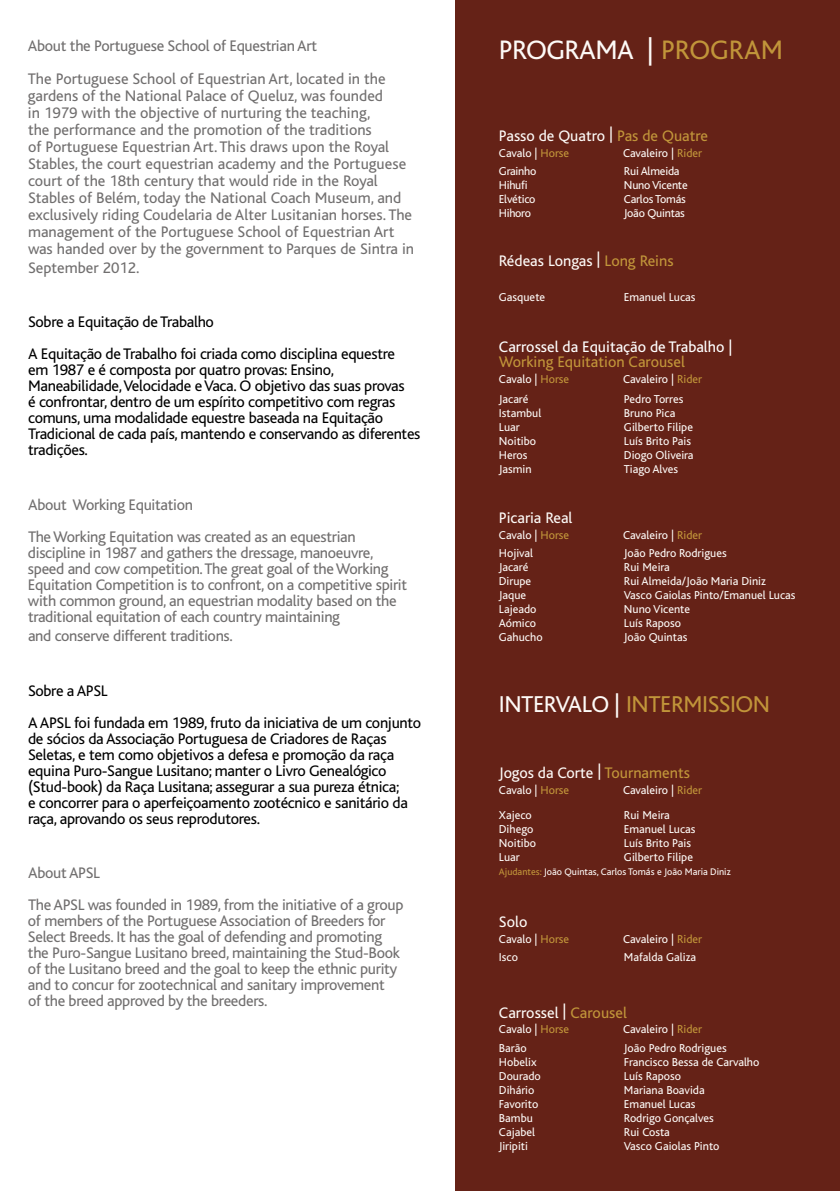
<style>
.page{position:relative;width:840px;height:1191px;background:#fff}
.page>*{position:absolute;margin:0;border:0;box-sizing:border-box;transform-origin:0 0}
.t1{font:28px "Bliss";letter-spacing:-.02em;color:#fdfaf7}
.t2{font:24px "Bliss";letter-spacing:-.02em;color:#c1953a}
.t3{font:16px/16px "Bliss";letter-spacing:-.02em;color:#716f6f}
.t4{font:16px/16px "Bliss";letter-spacing:-.02em;color:#000}
.t5{font:16px/17px "Bliss";color:#716f6f}
.t6{font:16px "Bliss";color:#fdfaf7}
.t7{font:16px "Bliss";color:#fff}
.t8{font:16px "Bliss";color:#c1953a}
.t9{font:12px/14px "Bliss";color:#fdfaf7}
.t10{font:12px/14px "Bliss";letter-spacing:-.02em;color:#fdfaf7}
.t11{font:10px "Bliss";color:#fdfaf7}
.s1{color:#c1953a}
.s2{color:#fdfaf7}
</style>
<div class="page">
<div style="left:455px;top:0;width:384px;height:1191px;background:#652217"></div>
<p class="t3" style="left:28px;top:29px;width:359px;line-height:33px">About the Portuguese School of Equestrian Art<br>The Portuguese School of Equestrian Art, located in the</p>
<p class="t5" style="left:28px;top:87px;width:387px">gardens of the National Palace of Queluz, was founded<br>in 1979 with the objective of nurturing the teaching,<br>the performance and the promotion of the traditions<br>of Portuguese Equestrian Art. This draws upon the Royal Stables, the court equestrian academy and the Portuguese court of the 18th century that would ride in the Royal Stables of Belém, today the National Coach Museum, and exclusively riding Coudelaria de Alter Lusitanian horses. The management of the Portuguese School of Equestrian Art was handed over by the government to Parques de Sintra in</p>
<p class="t5" style="left:28px;top:259px;width:113px">September 2012.</p>
<p class="t4" style="left:28px;top:306px;width:368px;line-height:32px">Sobre a Equitação de Trabalho<br>A Equitação de Trabalho foi criada como disciplina equestre</p>
<p class="t4" style="left:28px;top:362px;width:393px">em 1987 e é composta por quatro provas: Ensino, Maneabilidade,Velocidade eVaca. O objetivo das suas provas<br>é confrontar, dentro de um espírito competitivo com regras comuns, uma modalidade equestre baseada na Equitação Tradicional de cada país, mantendo e conservando as diferentes tradições.</p>
<p class="t3" style="left:28px;top:489px;width:329px;line-height:32px">About Working Equitation<br>TheWorking Equitation was created as an equestrian</p>
<p class="t3" style="left:28px;top:545px;width:380px">discipline in 1987 and gathers the dressage, manoeuvre, speed and cow competition.The great goal of theWorking Equitation Competition is to confront, on a competitive spirit with common ground, an equestrian modality based on the traditional equitation of each country maintaining</p>
<p class="t3" style="left:28px;top:628px;width:206px">and conserve different traditions.</p>
<p class="t4" style="left:28px;top:674px;width:394px;line-height:32px">Sobre a APSL<br>A APSL foi fundada em 1989, fruto da iniciativa de um conjunto</p>
<p class="t4" style="left:28px;top:730px;width:381px">de sócios da Associação Portuguesa de Criadores de Raças Seletas, e tem como objetivos a defesa e promoção da raça equina Puro-Sangue Lusitano; manter o Livro Genealógico (Stud-book) da Raça Lusitana; assegurar a sua pureza étnica; e concorrer para o aperfeiçoamento zootécnico e sanitário da raça, aprovando os seus reprodutores.</p>
<p class="t3" style="left:28px;top:857px;width:377px;line-height:32px">About APSL<br>The APSL was founded in 1989, from the initiative of a group</p>
<p class="t3" style="left:28px;top:913px;width:373px">of members of the Portuguese Association of Breeders for Select Breeds. It has the goal of defending and promoting the Puro-Sangue Lusitano breed, maintaining the Stud-Book of the Lusitano breed and the goal to keep the ethnic purity and to concur for zootechnical and sanitary improvement of the breed approved by the breeders.</p>
<h1 class="t1" style="left:498px;top:35px;width:285px">PROGRAMA | <span class="s1">PROGRAM</span></h1>
<p class="t6" style="left:498px;top:128px;width:211px">Passo de Quatro | <span class="s1">Pas de Quatre</span></p>
<p class="t9" style="left:498px;top:146px;width:72px">Cavalo | <span class="s1">Horse</span></p>
<p class="t9" style="left:622px;top:146px;width:81px">Cavaleiro | <span class="s1">Rider</span></p>
<p class="t10" style="left:498px;top:165px;width:39px">Grainho<br>Hihufi<br>Elvético<br>Hihoro</p>
<p class="t10" style="left:623px;top:165px;width:65px">Rui Almeida<br>NunoVicente<br>Carlos Tomás<br>João Quintas</p>
<p class="t6" style="left:498px;top:252px;width:176px">Rédeas Longas | <span class="s1">Long Reins</span></p>
<p class="t9" style="left:498px;top:290px;width:48px">Gasquete</p>
<p class="t9" style="left:623px;top:290px;width:73px">Emanuel Lucas</p>
<p class="t7" style="left:498px;top:338px;width:235px">Carrossel da Equitação de Trabalho |</p>
<p class="t8" style="left:498px;top:354px;width:187px">Working Equitation Carousel</p>
<p class="t9" style="left:498px;top:372px;width:72px">Cavalo | <span class="s1">Horse</span></p>
<p class="t9" style="left:622px;top:369px;width:81px;line-height:20.2px">Cavaleiro | <span class="s1">Rider<br></span>Pedro Torres</p>
<p class="t9" style="left:623px;top:406px;width:71px">Bruno Pica<br>Gilberto Filipe<br>Luís Brito Pais<br>Diogo Oliveira<br>Tiago Alves</p>
<p class="t9" style="left:498px;top:392px;width:44px">Jacaré<br>Istambul<br>Luar<br>Noitibo<br>Heros<br>Jasmin</p>
<p class="t6" style="left:498px;top:509px;width:75px">Picaria Real</p>
<p class="t9" style="left:498px;top:528px;width:72px">Cavalo | <span class="s1">Horse</span></p>
<p class="t9" style="left:622px;top:526px;width:105px;line-height:18.2px">Cavaleiro | <span class="s1">Rider<br></span>João Pedro Rodrigues</p>
<p class="t9" style="left:623px;top:560px;width:173px">Rui Meira<br>Rui Almeida/João Maria Diniz<br>Vasco Gaiolas Pinto/Emanuel Lucas<br>Nuno Vicente<br>Luís Raposo<br>João Quintas</p>
<p class="t9" style="left:498px;top:546px;width:45px">Hojival<br>Jacaré<br>Dirupe<br>Jaque<br>Lajeado<br>Aómico<br>Gahucho</p>
<h2 class="t2" style="left:498px;top:691px;width:273px"><span class="s2">INTERVALO |</span> INTERMISSION</h2>
<p class="t6" style="left:498px;top:764px;width:192px">Jogos da Corte | <span class="s1">Tournaments</span></p>
<p class="t9" style="left:498px;top:783px;width:72px">Cavalo | <span class="s1">Horse</span></p>
<p class="t9" style="left:622px;top:777px;width:81px;line-height:25.8px">Cavaleiro | <span class="s1">Rider<br></span>Rui Meira</p>
<p class="t9" style="left:623px;top:822px;width:73px">Emanuel Lucas<br>Luís Brito Pais<br>Gilberto Filipe</p>
<p class="t9" style="left:498px;top:808px;width:39px">Xajeco<br>Dihego<br>Noitibo<br>Luar</p>
<p class="t11" style="left:498px;top:867px;width:233px"><span class="s1">Ajudantes:</span> João Quintas, Carlos Tomás e João Maria Diniz</p>
<p class="t6" style="left:498px;top:913px;width:30px">Solo</p>
<p class="t9" style="left:498px;top:931px;width:72px">Cavalo | <span class="s1">Horse</span></p>
<p class="t9" style="left:622px;top:929px;width:81px;line-height:18.2px">Cavaleiro | <span class="s1">Rider<br></span>Mafalda Galiza</p>
<p class="t9" style="left:498px;top:950px;width:21px">Isco</p>
<p class="t6" style="left:498px;top:1004px;width:129px">Carrossel | <span class="s1">Carousel</span></p>
<p class="t9" style="left:498px;top:1022px;width:72px">Cavalo | <span class="s1">Horse</span></p>
<p class="t9" style="left:622px;top:1020px;width:105px;line-height:18.2px">Cavaleiro | <span class="s1">Rider<br></span>João Pedro Rodrigues</p>
<p class="t9" style="left:623px;top:1055px;width:137px">Francisco Bessa de Carvalho<br>Luís Raposo<br>Mariana Boavida<br>Emanuel Lucas<br>Rodrigo Gonçalves<br>Rui Costa<br>Vasco Gaiolas Pinto</p>
<p class="t9" style="left:498px;top:1041px;width:43px">Barão<br>Hobelix<br>Dourado<br>Dihário<br>Favorito<br>Bambu<br>Cajabel<br>Jiripiti</p>
</div>
